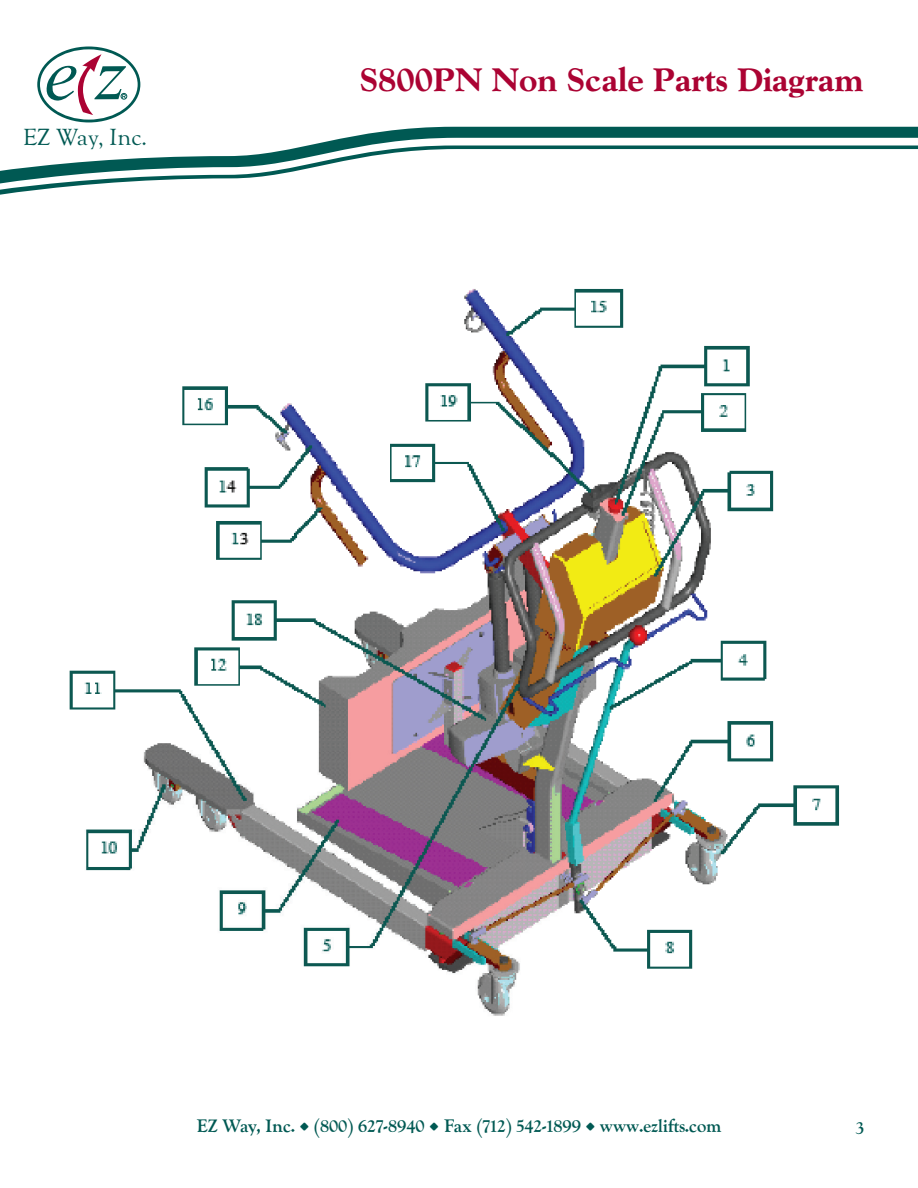
<style>
.page{position:relative;width:918px;height:1188px;background:#fff}
.page>*{position:absolute;margin:0;border:0;box-sizing:border-box;transform-origin:0 0}
.t1{font:800 33px "Goudy";color:#ab0333}
.t2{font:22.95px "LTC Goudy Oldstyle Pro";color:#005953}
.t3{font:700 18px "LTC Goudy Oldstyle Pro";color:#005953}
</style>
<div class="page">
<svg style="left:37px;top:47px;width:103px;height:75px"></svg>
<svg style="left:305px;top:126px;width:613px;height:20px"></svg>
<svg style="left:0;top:146px;width:918px;height:49px"></svg>
<img style="left:69px;top:288px;width:771px;height:728px">
<p class="t2" style="left:23px;top:124px;width:125px">EZ Way, Inc.</p>
<h1 class="t1" style="left:360px;top:60px;width:506px">S800PN Non Scale Parts Diagram</h1>
<p class="t3" style="left:196px;top:1115px;width:527px">EZ Way, Inc . • (800) 627-8940 • Fax (712) 542-1899 • www .ezlifts .com</p>
<p class="t3" style="left:856px;top:1117px;width:10px">3</p>
</div>
